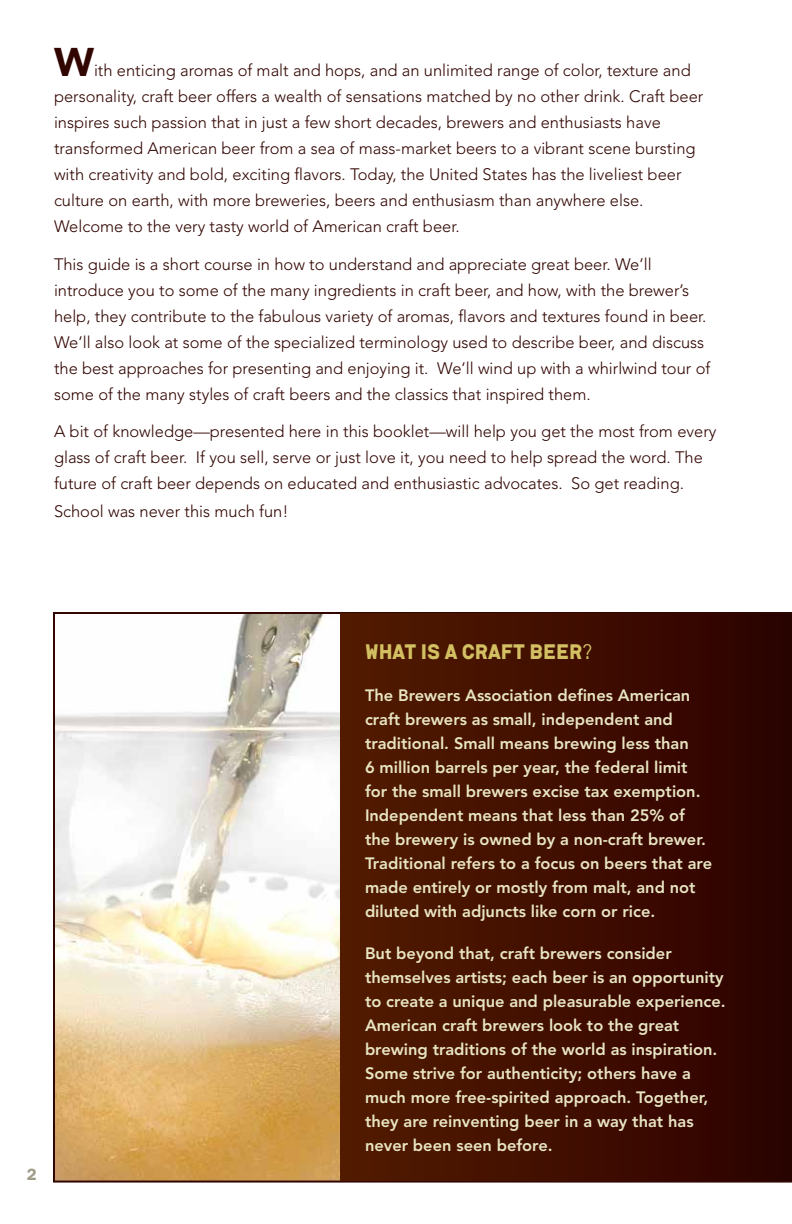
<style>
.page{position:relative;width:792px;height:1224px;background:#fff}
.page>*{position:absolute;margin:0;border:0;box-sizing:border-box;transform-origin:0 0}
.t1{font:900 40px "Avenir";color:#310500}
.t2{font:21px "td BASTAR Dbold";color:#d2c063}
.t3{font:300 16.4px/26px "Avenir";color:#310500}
.t4{font:800 16.4px/24px "Avenir";color:#e8e5c3}
.t5{font:600 16.4px "Franklin Gothic";color:#9e9c87}
</style>
<div class="page">
<img style="left:56px;top:615px;width:284px;height:565px">
<div style="left:340px;top:614px;width:452px;height:566px;background:linear-gradient(to right,#531b00,#2c0100)"></div>
<h1 class="t1" style="left:54px;top:28px;width:41px">W</h1>
<p class="t3" style="left:54px;top:57px;width:651px;text-indent:40px">ith enticing aromas of malt and hops, and an unlimited range of color, texture and personality, craft beer offers a wealth of sensations matched by no other drink. Craft beer inspires such passion that in just a few short decades, brewers and enthusiasts have transformed American beer from a sea of mass-market beers to a vibrant scene bursting with creativity and bold, exciting flavors. Today, the United States has the liveliest beer culture on earth, with more breweries, beers and enthusiasm than anywhere else.<br>Welcome to the very tasty world of American craft beer.</p>
<p class="t3" style="left:54px;top:251px;width:658px">This guide is a short course in how to understand and appreciate great beer. We’ll introduce you to some of the many ingredients in craft beer, and how, with the brewer’s help, they contribute to the fabulous variety of aromas, flavors and textures found in beer.<br>We’ll also look at some of the specialized terminology used to describe beer, and discuss the best approaches for presenting and enjoying it. We’ll wind up with a whirlwind tour of some of the many styles of craft beers and the classics that inspired them.</p>
<p class="t3" style="left:54px;top:418px;width:664px">A bit of knowledge—presented here in this booklet—will help you get the most from every glass of craft beer. If you sell, serve or just love it, you need to help spread the word. The future of craft beer depends on educated and enthusiastic advocates. So get reading.</p>
<p class="t3" style="left:54px;top:498px;width:236px">School was never this much fun!</p>
<p class="t5" style="left:27px;top:1165px;width:11px">2</p>
<p class="t2" style="left:365px;top:639px;width:229px">WHAT IS A CRAFT BEER?</p>
<p class="t4" style="left:365px;top:683px;width:349px">The Brewers Association defines American craft brewers as small, independent and traditional. Small means brewing less than<br>6 million barrels per year, the federal limit for the small brewers excise tax exemption.<br>Independent means that less than 25% of the brewery is owned by a non-craft brewer.<br>Traditional refers to a focus on beers that are made entirely or mostly from malt, and not diluted with adjuncts like corn or rice.</p>
<p class="t4" style="left:365px;top:941px;width:362px">But beyond that, craft brewers consider themselves artists; each beer is an opportunity to create a unique and pleasurable experience.<br>American craft brewers look to the great brewing traditions of the world as inspiration.<br>Some strive for authenticity; others have a much more free-spirited approach. Together, they are reinventing beer in a way that has never been seen before.</p>
</div>
